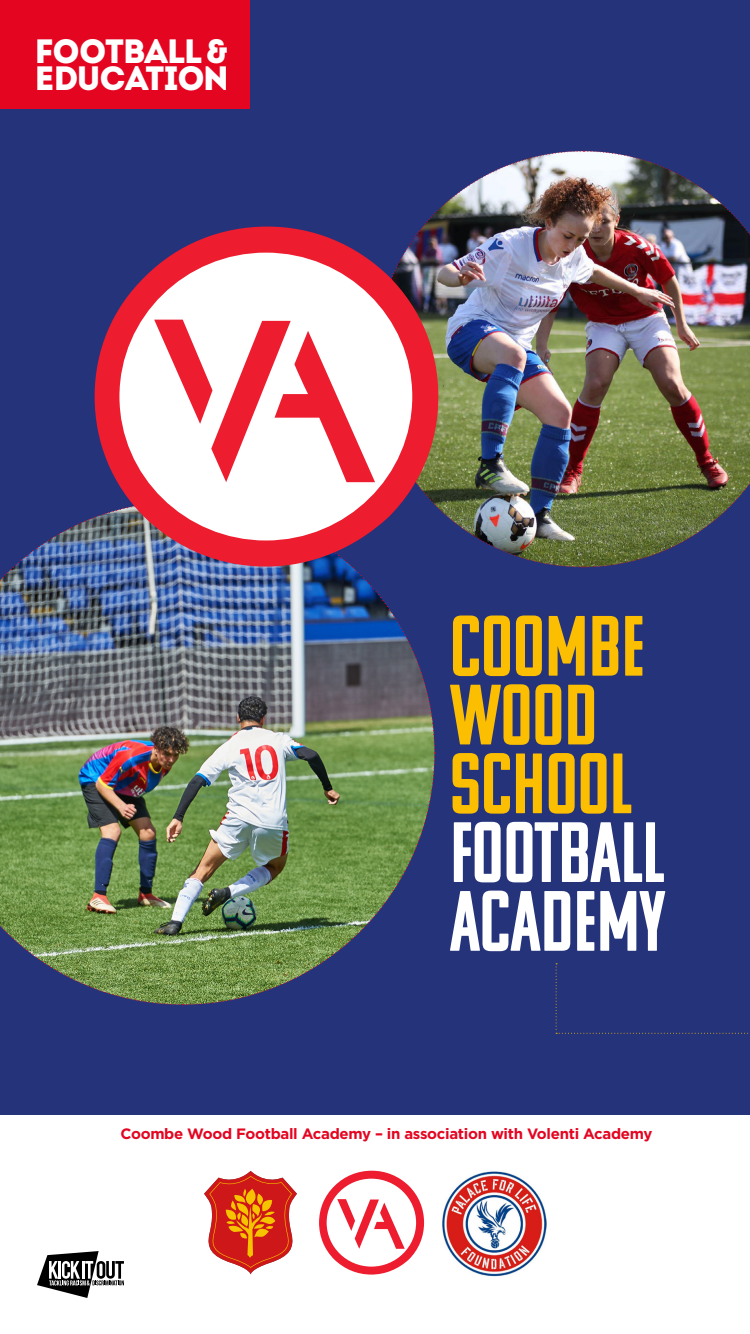
<style>
.page{position:relative;width:750px;height:1334px;background:#25337a}
.page>*{position:absolute;margin:0;border:0;box-sizing:border-box;transform-origin:0 0}
.t1{font:85.3px/68.8px "Komu A";color:#fbbe00}
.t2{font:85.3px/68.8px "Komu A";color:#fff}
.t3{font:33.8px/27px "Intro";letter-spacing:-.04em;color:#fff}
.t4{font:700 15px "Gotham";letter-spacing:-.02em;color:#e40521}
</style>
<div class="page">
<div style="left:0;top:0;width:250px;height:109px;background:#e40521"></div>
<div style="left:0;top:1115px;width:750px;height:219px;background:#fff"></div>
<img style="left:422px;top:150px;width:159px;height:209px">
<img style="left:438px;top:361px;width:145px;height:207px">
<img style="left:583px;top:150px;width:167px;height:418px">
<img style="left:185px;top:754px;width:250px;height:251px">
<img style="left:184px;top:567px;width:251px;height:184px">
<img style="left:0;top:517px;width:181px;height:235px">
<img style="left:0;top:755px;width:182px;height:250px">
<svg style="left:37px;top:1251px;width:87px;height:47px"></svg>
<svg style="left:556px;top:963px;width:193px;height:71px"></svg>
<img style="left:442px;top:1171px;width:105px;height:106px">
<svg style="left:97px;top:227px;width:339px;height:339px;background:#d191a1"></svg>
<svg style="left:319px;top:1171px;width:105px;height:104px"></svg>
<svg style="left:204px;top:1171px;width:93px;height:104px"></svg>
<h2 class="t3" style="left:35px;top:38px;width:196px">FOOTBALL &amp;<br>EDUCATION</h2>
<h1 class="t1" style="left:450px;top:612px;width:196px">COOMBE<br>WOOD<br>SCHOOL</h1>
<h1 class="t2" style="left:450px;top:818px;width:216px">FOOTBALL<br>ACADEMY</h1>
<p class="t4" style="left:120px;top:1125px;width:534px">Coombe Wood Football Academy – in association with Volenti Academy</p>
</div>
